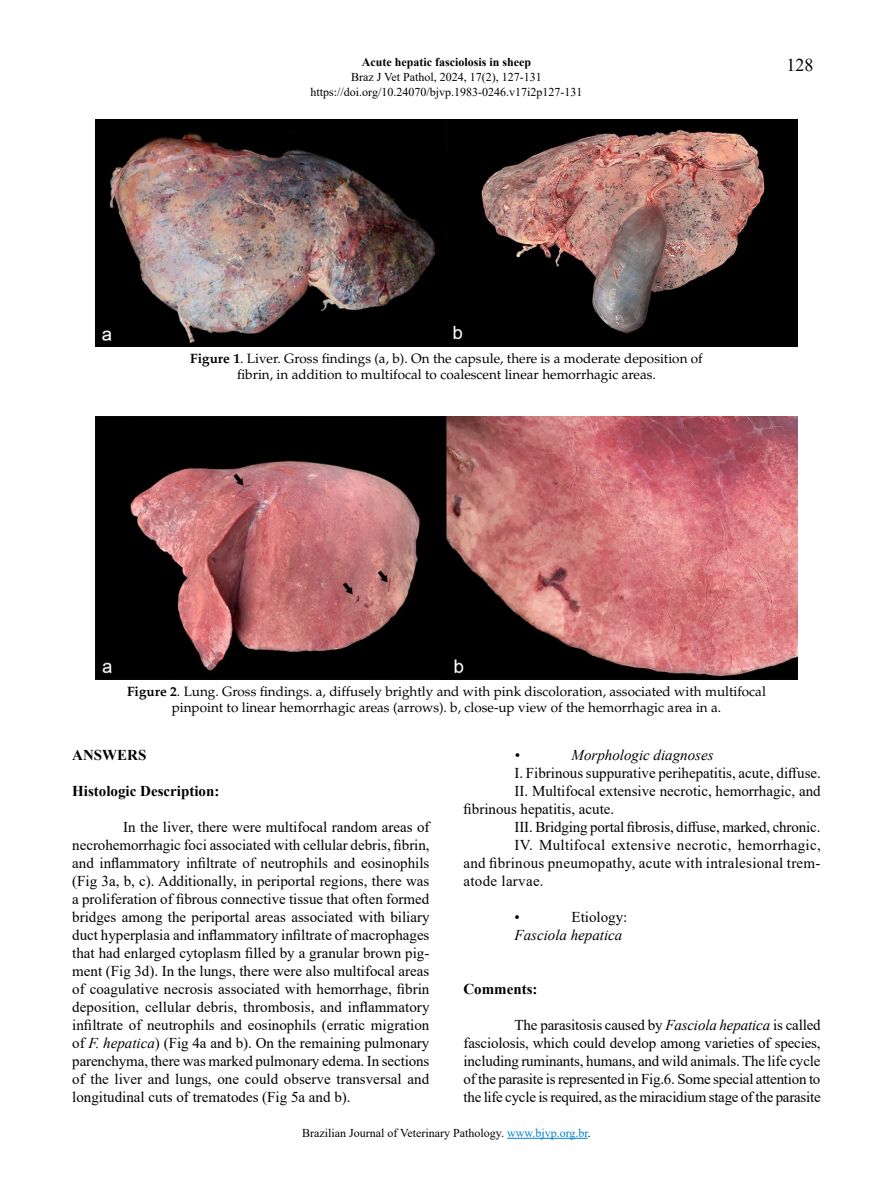
<style>
.page{position:relative;width:893px;height:1191px;background:#fff}
.page>*{position:absolute;margin:0;border:0;box-sizing:border-box;transform-origin:0 0}
.t1{font:18px "Times New Roman";color:#000}
.t2{font:15px/18px "Times New Roman";color:#000;text-align:justify}
.t3{font:15px "Times New Roman";letter-spacing:.02em;color:#000}
.t4{font:700 15px "Times New Roman";color:#000}
.t5{font:italic 15px "Times New Roman";color:#000}
.t6{font:13.5px/16.5px "Palatino LT Std";color:#000;text-align:center}
.t7{font:12px/15px "Times New Roman";color:#000;text-align:center}
.t8{font:700 12px "Times New Roman";color:#000}
.s1{font-weight:700}
.s2{font-style:italic}
.s3{color:#0081c9}
</style>
<div class="page">
<hr style="left:507px;top:1138px;width:81px;height:1px;background:#0081c9">
<img style="left:95px;top:119px;width:702px;height:227px">
<img style="left:95px;top:416px;width:702px;height:263px">
<p class="t8" style="left:362px;top:54px;width:171px">Acute hepatic fasciolosis in sheep</p>
<p class="t7" style="left:311px;top:69px;width:273px">Braz J Vet Pathol, 2024, 17(2), 127-131 https://doi.org/10.24070/bjvp.1983-0246.v17i2p127-131</p>
<p class="t1" style="left:787px;top:52px;width:28px">128</p>
<p class="t6" style="left:190px;top:350px;width:514px"><span class="s1">Figure 1</span>. Liver. Gross findings (a, b). On the capsule, there is a moderate deposition of fibrin, in addition to multifocal to coalescent linear hemorrhagic areas.</p>
<p class="t6" style="left:127px;top:683px;width:640px"><span class="s1">Figure 2</span>. Lung. Gross findings. a, diffusely brightly and with pink discoloration, associated with multifocal pinpoint to linear hemorrhagic areas (arrows). b, close-up view of the hemorrhagic area in a.</p>
<p class="t4" style="left:72px;top:743px;width:76px">ANSWERS</p>
<p class="t4" style="left:72px;top:779px;width:149px">Histologic Description:</p>
<p class="t2" style="left:72px;top:817px;width:359px;text-indent:51px">In the liver, there were multifocal random areas of necrohemorrhagic foci associated with cellular debris, fibrin, and inflammatory infiltrate of neutrophils and eosinophils (Fig 3a, b, c). Additionally, in periportal regions, there was a proliferation of fibrous connective tissue that often formed bridges among the periportal areas associated with biliary duct hyperplasia and inflammatory infiltrate of macrophages that had enlarged cytoplasm filled by a granular brown pig&shy;ment (Fig 3d). In the lungs, there were also multifocal areas of coagulative necrosis associated with hemorrhage, fibrin deposition, cellular debris, thrombosis, and inflammatory infiltrate of neutrophils and eosinophils (erratic migration of <span class="s2">F. hepatica</span>) (Fig 4a and b). On the remaining pulmonary parenchyma, there was marked pulmonary edema. In sections of the liver and lungs, one could observe transversal and longitudinal cuts of trematodes (Fig 5a and b).</p>
<p class="t5" style="left:514px;top:744px;width:7px">•</p>
<p class="t5" style="left:571px;top:744px;width:144px">Morphologic diagnoses</p>
<p class="t2" style="left:514px;top:763px;width:308px">I. Fibrinous suppurative perihepatitis, acute, diffuse.</p>
<p class="t2" style="left:514px;top:781px;width:308px">II. Multifocal extensive necrotic, hemorrhagic, and</p>
<p class="t2" style="left:463px;top:799px;width:152px">fibrinous hepatitis, acute.</p>
<p class="t2" style="left:514px;top:817px;width:307px">III. Bridging portal fibrosis, diffuse, marked, chronic.</p>
<p class="t3" style="left:514px;top:834px;width:308px">IV. Multifocal extensive necrotic, hemorrhagic,</p>
<p class="t3" style="left:463px;top:852px;width:358px">and fibrinous pneumopathy, acute with intralesional trem-</p>
<p class="t3" style="left:463px;top:870px;width:82px">atode larvae.</p>
<p class="t2" style="left:514px;top:907px;width:7px">•</p>
<p class="t2" style="left:571px;top:907px;width:57px">Etiology:</p>
<p class="t5" style="left:514px;top:924px;width:109px">Fasciola hepatica</p>
<p class="t4" style="left:463px;top:978px;width:76px">Comments:</p>
<p class="t2" style="left:463px;top:1015px;width:359px;text-indent:51px">The parasitosis caused by <span class="s2">Fasciola hepatica</span> is called fasciolosis, which could develop among varieties of species, including ruminants, humans, and wild animals. The life cycle of the parasite is represented in Fig.6. Some special attention to the life cycle is required, as the miracidium stage of the parasite</p>
<p class="t7" style="left:302px;top:1125px;width:290px">Brazilian Journal of Veterinary Pathology. <span class="s3">www.bjvp.org.br</span>.</p>
</div>
